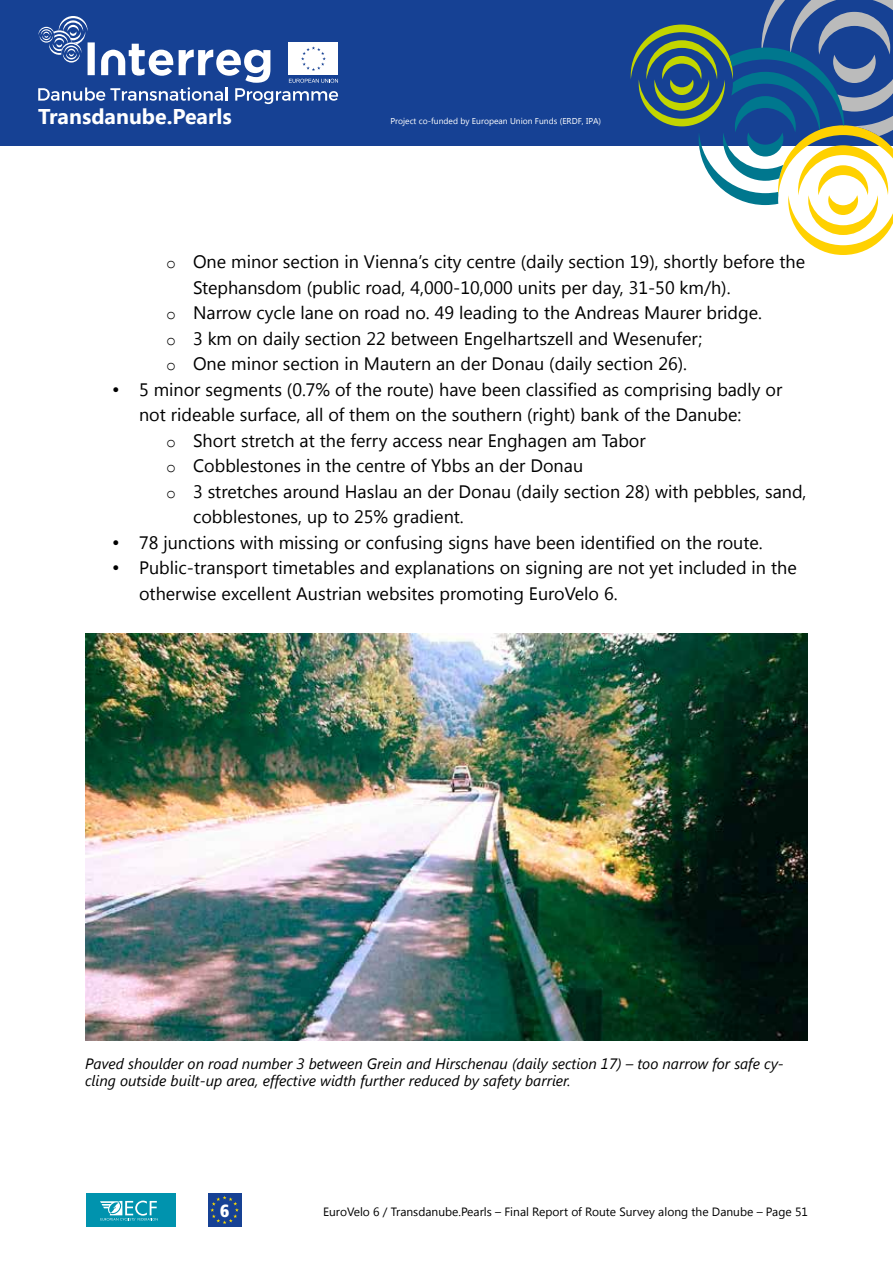
<style>
.page{position:relative;width:893px;height:1263px;background:#fff}
.page>*{position:absolute;margin:0;border:0;box-sizing:border-box;transform-origin:0 0}
.t1{font:700 21.3px "Segoe UI";color:#fff}
.t2{font:18px/25.5px "Segoe UI";color:#000}
.t3{font:900 condensed 17.7px "Frutiger LT Std";color:#fff}
.t4{font:italic 15px/17.2px "Segoe UI";color:#000}
.t5{font:12px "Segoe UI";color:#000}
.t6{font:8.55px "Segoe UI";color:#fff}
.s1{font-family:"Courier New";font-size:16.5px}
</style>
<div class="page">
<div style="left:0;top:0;width:893px;height:146px;background:#164194"></div>
<svg style="left:631px;top:0;width:262px;height:255px"></svg>
<svg style="left:38px;top:16px;width:300px;height:88px"></svg>
<div style="left:86px;top:1193px;width:90px;height:34px;background:#0093ae"></div>
<svg style="left:100px;top:1200px;width:58px;height:21px"></svg>
<div style="left:208px;top:1193px;width:34px;height:34px;background:#164194"></div>
<svg style="left:210px;top:1196px;width:29px;height:28px"></svg>
<img style="left:85px;top:634px;width:723px;height:406px">
<p class="t1" style="left:38px;top:101px;width:195px">Transdanube.Pearls</p>
<p class="t6" style="left:390px;top:115px;width:212px">Project co-funded by European Union Funds (ERDF, IPA)</p>
<p class="t2" style="left:166px;top:248px;width:640px"><span class="s1">o</span> One minor section in Vienna’s city centre (daily section 19), shortly before the</p>
<p class="t2" style="left:193px;top:274px;width:539px">Stephansdom (public road, 4,000-10,000 units per day, 31-50 km/h).</p>
<p class="t2" style="left:166px;top:299px;width:598px"><span class="s1">o</span> Narrow cycle lane on road no. 49 leading to the Andreas Maurer bridge.</p>
<p class="t2" style="left:166px;top:325px;width:538px"><span class="s1">o</span> 3 km on daily section 22 between Engelhartszell and Wesenufer;</p>
<p class="t2" style="left:166px;top:350px;width:522px"><span class="s1">o</span> One minor section in Mautern an der Donau (daily section 26).</p>
<p class="t2" style="left:112px;top:376px;width:672px">• 5 minor segments (0.7% of the route) have been classified as comprising badly or</p>
<p class="t2" style="left:139px;top:401px;width:604px">not rideable surface, all of them on the southern (right) bank of the Danube:</p>
<p class="t2" style="left:166px;top:427px;width:481px"><span class="s1">o</span> Short stretch at the ferry access near Enghagen am Tabor</p>
<p class="t2" style="left:166px;top:452px;width:419px"><span class="s1">o</span> Cobblestones in the centre of Ybbs an der Donau</p>
<p class="t2" style="left:166px;top:478px;width:642px"><span class="s1">o</span> 3 stretches around Haslau an der Donau (daily section 28) with pebbles, sand,</p>
<p class="t2" style="left:193px;top:503px;width:272px">cobblestones, up to 25% gradient.</p>
<p class="t2" style="left:112px;top:529px;width:652px">• 78 junctions with missing or confusing signs have been identified on the route.</p>
<p class="t2" style="left:139px;top:554px;width:659px;text-indent:-27px">• Public-transport timetables and explanations on signing are not yet included in the otherwise excellent Austrian websites promoting EuroVelo 6.</p>
<p class="t4" style="left:85px;top:1054px;width:700px">Paved shoulder on road number 3 between Grein and Hirschenau (daily section 17) – too narrow for safe cy&shy;cling outside built-up area, effective width further reduced by safety barrier.</p>
<p class="t3" style="left:220px;top:1200px;width:11px">6</p>
<p class="t5" style="left:323px;top:1203px;width:486px">EuroVelo 6 / Transdanube.Pearls – Final Report of Route Survey along the Danube – Page 51</p>
</div>
